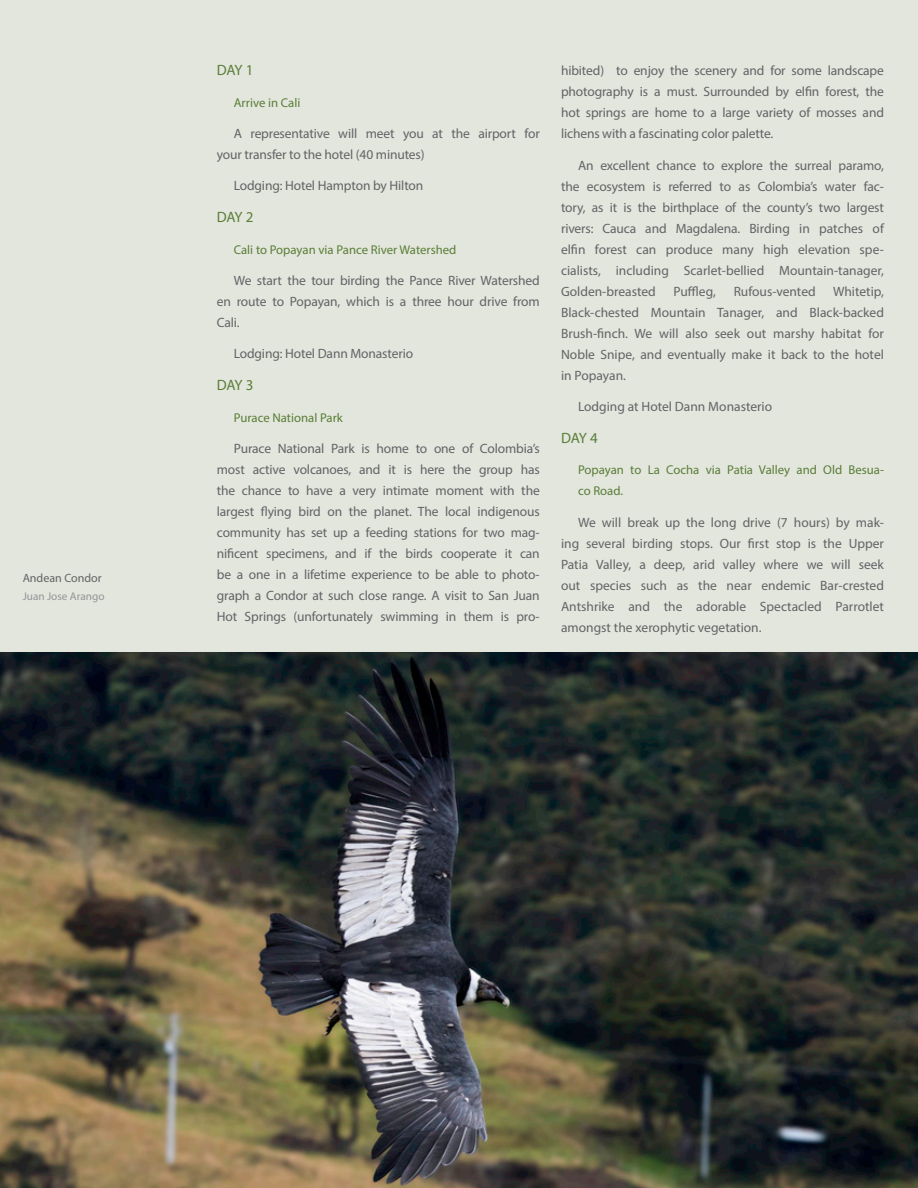
<style>
.page{position:relative;width:918px;height:1188px;background:#e3e6dd}
.page>*{position:absolute;margin:0;border:0;box-sizing:border-box;transform-origin:0 0}
.Titulos{font:15px "Myriad Pro";letter-spacing:-.045em;color:#5a7d37}
.Parrafos{font:13.5px/21px "Myriad Pro";letter-spacing:-.01em;color:#636366;text-align:justify}
.Subtitulo{font:12.75px/21px "Myriad Pro";color:#5a7d37}
.Pie_de_foto_GRIS_IZQ{font:12px "Myriad Pro";color:#636366}
.Pie_de_foto_AUTOR_GR{font:11.25px "Myriad Pro";color:#939598}
</style>
<div class="page">
<img style="left:0;top:652px;width:918px;height:536px">
<p class="Pie_de_foto_GRIS_IZQ" style="left:23px;top:570px;width:81px">Andean Condor</p>
<p class="Pie_de_foto_AUTOR_GR" style="left:23px;top:590px;width:83px">Juan Jose Arango</p>
<p class="Titulos" style="left:217px;top:61px;width:38px">DAY 1</p>
<p class="Subtitulo" style="left:234px;top:92px;width:68px">Arrive in Cali</p>
<p class="Parrafos" style="left:217px;top:123px;width:324px;text-indent:17px">A representative will meet you at the airport for your transfer to the hotel (40 minutes)</p>
<p class="Parrafos" style="left:234px;top:175px;width:191px">Lodging: Hotel Hampton by Hilton</p>
<p class="Titulos" style="left:217px;top:208px;width:38px">DAY 2</p>
<p class="Subtitulo" style="left:234px;top:239px;width:224px">Cali to Popayan via Pance River Watershed</p>
<p class="Parrafos" style="left:217px;top:270px;width:324px;text-indent:17px">We start the tour birding the Pance River Watershed en route to Popayan, which is a three hour drive from Cali.</p>
<p class="Parrafos" style="left:234px;top:343px;width:181px">Lodging: Hotel Dann Monasterio</p>
<p class="Titulos" style="left:217px;top:376px;width:38px">DAY 3</p>
<p class="Subtitulo" style="left:234px;top:407px;width:111px">Purace National Park</p>
<p class="Parrafos" style="left:217px;top:438px;width:324px;text-indent:17px">Purace National Park is home to one of Colombia’s most active volcanoes, and it is here the group has the chance to have a very intimate moment with the largest flying bird on the planet. The local indigenous community has set up a feeding stations for two mag&shy;nificent specimens, and if the birds cooperate it can be a one in a lifetime experience to be able to photo&shy;graph a Condor at such close range. A visit to San Juan Hot Springs (unfortunately swimming in them is pro-</p>
<p class="Parrafos" style="left:561px;top:60px;width:324px">hibited) to enjoy the scenery and for some landscape photography is a must. Surrounded by elfin forest, the hot springs are home to a large variety of mosses and lichens with a fascinating color palette.</p>
<p class="Parrafos" style="left:561px;top:154px;width:324px;text-indent:17px">An excellent chance to explore the surreal paramo, the ecosystem is referred to as Colombia’s water fac&shy;tory, as it is the birthplace of the county’s two largest rivers: Cauca and Magdalena. Birding in patches of elfin forest can produce many high elevation spe&shy;cialists, including Scarlet-bellied Mountain-tanager, Golden-breasted</p>
<p class="Parrafos" style="left:674px;top:280px;width:44px">Puffleg,</p>
<p class="Parrafos" style="left:734px;top:280px;width:84px">Rufous-vented</p>
<p class="Parrafos" style="left:561px;top:280px;width:324px;text-indent:272px">Whitetip, Black-chested Mountain Tanager, and Black-backed Brush-finch. We will also seek out marshy habitat for Noble Snipe, and eventually make it back to the hotel in Popayan.</p>
<p class="Parrafos" style="left:578px;top:396px;width:196px">Lodging at Hotel Dann Monasterio</p>
<p class="Titulos" style="left:561px;top:428px;width:38px">DAY 4</p>
<p class="Subtitulo" style="left:578px;top:459px;width:307px">Popayan to La Cocha via Patia Valley and Old Besua&shy;co Road.</p>
<p class="Parrafos" style="left:561px;top:511px;width:324px;text-indent:17px">We will break up the long drive (7 hours) by mak&shy;ing several birding stops. Our first stop is the Upper Patia Valley, a deep, arid valley where we will seek out species such as the near endemic Bar-crested Antshrike and the adorable Spectacled Parrotlet amongst the xerophytic vegetation.</p>
</div>
